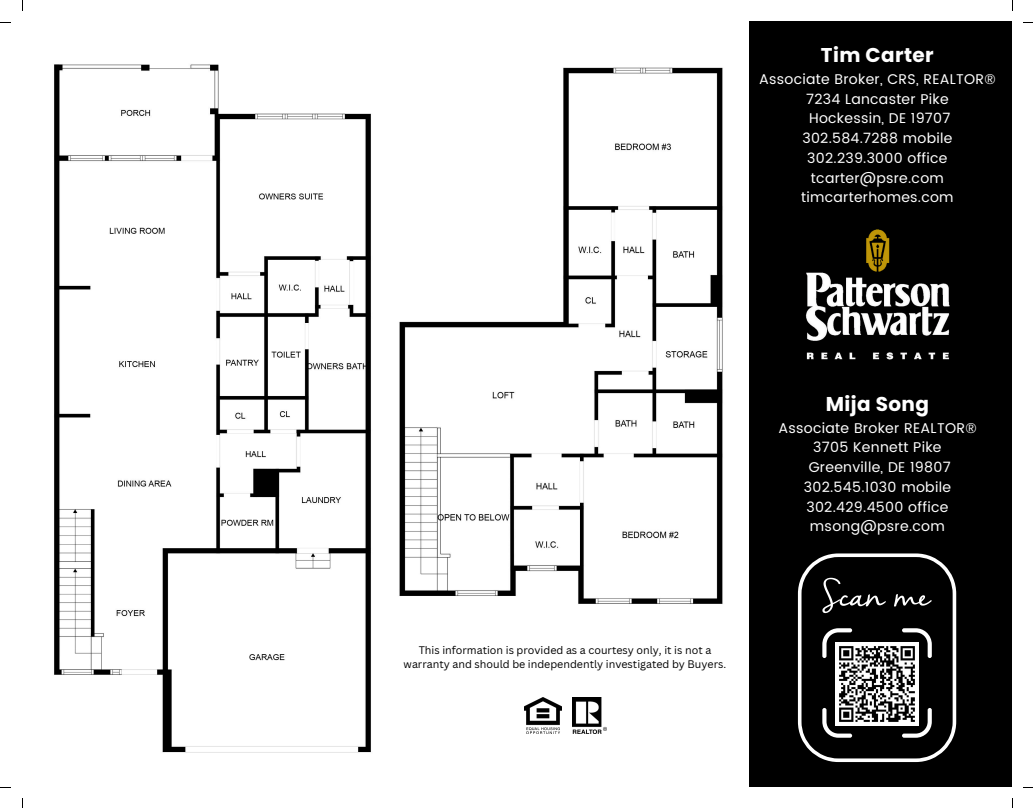
<style>
.page{position:relative;width:1033px;height:808px;background:#fff}
.page>*{position:absolute;margin:0;border:0;box-sizing:border-box;transform-origin:0 0}
.t1{font:700 20px "Poppins";letter-spacing:.02em;color:#fff}
.t2{font:14.12px/19.8px "Poppins";letter-spacing:.02em;color:#fff;text-align:center}
.t3{font:10.75px/14.2px "Canva Sans";color:#000;text-align:center}
</style>
<div class="page">
<img style="left:54px;top:64px;width:317px;height:689px">
<img style="left:399px;top:67px;width:324px;height:537px">
<div style="left:749px;top:22px;width:263px;height:765px;background:#000"></div>
<img style="left:805px;top:229px;width:145px;height:131px">
<img style="left:524px;top:697px;width:38px;height:36px">
<img style="left:572px;top:697px;width:34px;height:36px">
<svg style="left:798px;top:553px;width:158px;height:209px"></svg>
<img style="left:835px;top:642px;width:83px;height:83px">
<p class="t1" style="left:821px;top:41px;width:114px">Tim Carter</p>
<p class="t2" style="left:759px;top:69px;width:238px">Associate Broker, CRS, REALTOR®<br>7234 Lancaster Pike<br>Hockessin, DE 19707<br>302.584.7288 mobile<br>302.239.3000 office tcarter@psre.com timcarterhomes.com</p>
<p class="t3" style="left:403px;top:642px;width:324px">This information is provided as a courtesy only, it is not a warranty and should be independently investigated by Buyers.</p>
<h1 class="t1" style="left:825px;top:390px;width:105px">Mija Song</h1>
<h1 class="t2" style="left:778px;top:418px;width:200px">Associate Broker REALTOR®<br>3705 Kennett Pike<br>Greenville, DE 19807<br>302.545.1030 mobile<br>302.429.4500 office msong@psre.com</h1>
</div>
